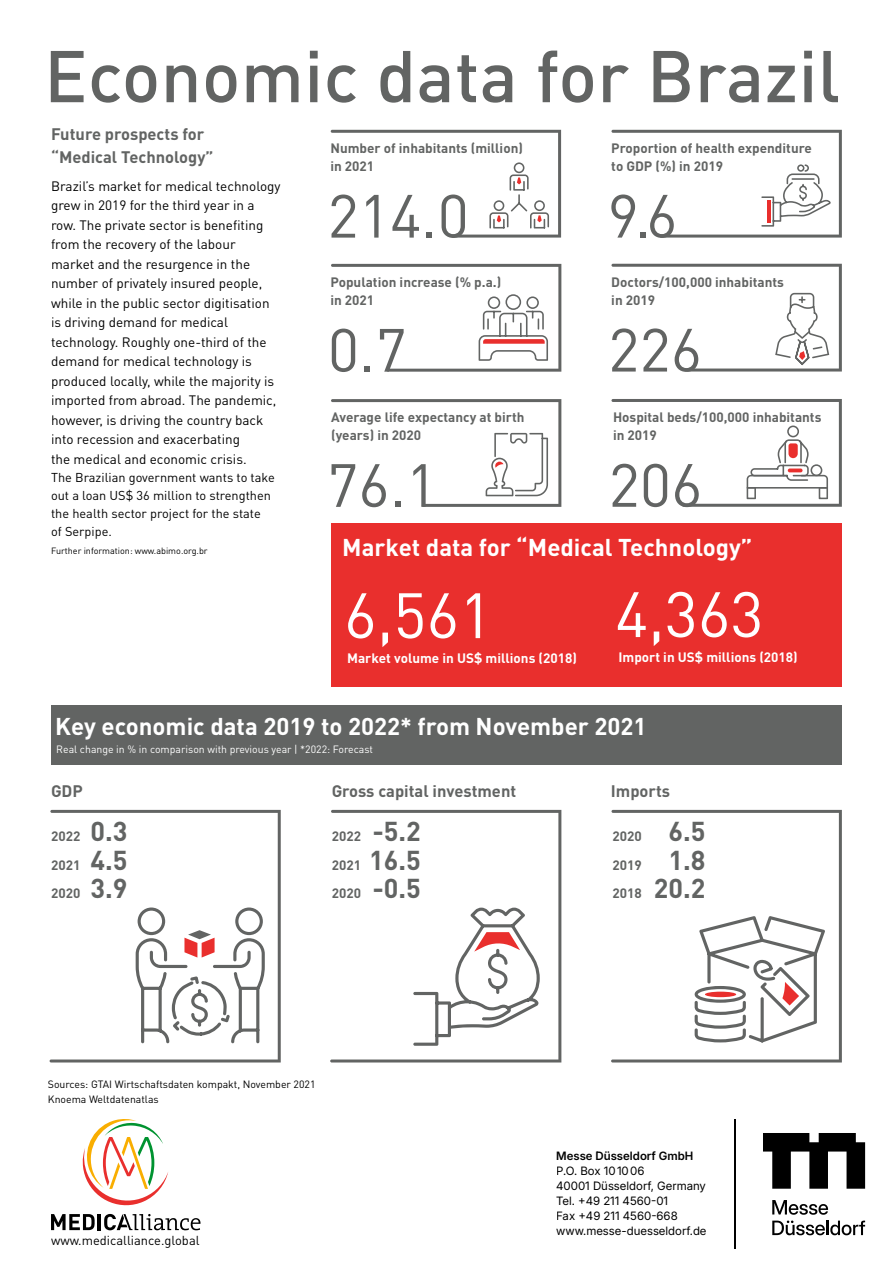
<style>
.page{position:relative;width:893px;height:1263px;background:#fff}
.page>*{position:absolute;margin:0;border:0;box-sizing:border-box;transform-origin:0 0}
.t1{font:500 72px "DIN Pro";letter-spacing:.005em;color:#626463}
.t2{font:63px "DIN Pro";color:#fff}
.t3{font:60px "DIN Pro";color:#626463}
.t4{font:700 24px "DIN Pro";color:#fff}
.t5{font:700 16.5px/22.5px "DIN Pro";color:#626463}
.t6{font:13.5px/19.5px "DIN Pro";color:#000}
.t7{font:700 13.5px/28px "DIN Pro";color:#626463}
.t8{font:700 13.5px "DIN Pro";color:#fff}
.t9{font:12.9px "DIN Pro";color:#000}
.t10{font:12.75px/18px "DIN Pro";color:#000}
.t11{font:11.55px/15px "Inter 18 pt";color:#000}
.t12{font:600 11.55px "Inter 18 pt";color:#000}
.t13{font:10.5px/15px "DIN Pro";color:#000}
.t14{font:10.5px "DIN Pro";color:#fff}
.t15{font:9px "DIN Pro";color:#000}
.s1{font-size:27px}
</style>
<div class="page">
<svg style="left:330px;top:810px;width:231px;height:252px"></svg>
<svg style="left:50px;top:810px;width:231px;height:252px"></svg>
<svg style="left:611px;top:810px;width:231px;height:252px"></svg>
<div style="left:51px;top:705px;width:791px;height:59px;background:#626463"></div>
<svg style="left:611px;top:264px;width:231px;height:107px"></svg>
<svg style="left:695px;top:916px;width:130px;height:127px"></svg>
<div style="left:705px;top:992px;width:31px;height:5px;background:#e92f2d;border-radius:50%"></div>
<svg style="left:611px;top:130px;width:231px;height:108px"></svg>
<hr style="left:767px;top:200px;width:3px;height:23px;background:#e92f2d">
<svg style="left:331px;top:264px;width:230px;height:108px"></svg>
<svg style="left:331px;top:399px;width:230px;height:108px"></svg>
<svg style="left:331px;top:130px;width:230px;height:108px"></svg>
<svg style="left:413px;top:907px;width:127px;height:139px"></svg>
<svg style="left:136px;top:907px;width:129px;height:136px"></svg>
<svg style="left:611px;top:399px;width:231px;height:108px"></svg>
<svg style="left:788px;top:468px;width:14px;height:4px"></svg>
<svg style="left:51px;top:1119px;width:149px;height:111px"></svg>
<div style="left:332px;top:523px;width:510px;height:164px;background:#e92f2d"></div>
<svg style="left:763px;top:1133px;width:102px;height:56px"></svg>
<svg style="left:772px;top:1200px;width:93px;height:35px"></svg>
<hr style="left:735px;top:1119px;width:1px;height:130px;background:#000">
<h1 class="t1" style="left:44px;top:27px;width:798px">Economic data for Brazil</h1>
<p class="t5" style="left:51px;top:122px;width:164px">Future prospects for “Medical Technology”</p>
<p class="t6" style="left:51px;top:175px;width:231px">Brazil’s market for medical technology grew in 2019 for the third year in a row. The private sector is benefiting from the recovery of the labour market and the resurgence in the number of privately insured people, while in the public sector digitisation is driving demand for medical technology. Roughly one-third of the demand for medical technology is produced locally, while the majority is imported from abroad. The pandemic, however, is driving the country back into recession and exacerbating<br>the medical and economic crisis.</p>
<p class="t10" style="left:51px;top:468px;width:225px">The Brazilian government wants to take out a loan US$ 36 million to strengthen the health sector project for the state<br>of Serpipe.</p>
<p class="t15" style="left:51px;top:545px;width:158px">Further information: www.abimo.org.br</p>
<p class="t7" style="left:330px;top:139px;width:194px;line-height:18px">Number of inhabitants (million) in 2021</p>
<h3 class="t3" style="left:327px;top:175px;width:143px">214.0</h3>
<p class="t7" style="left:330px;top:273px;width:172px;line-height:18px">Population increase (% p.a.) in 2021</p>
<h3 class="t3" style="left:328px;top:309px;width:80px">0.7</h3>
<p class="t7" style="left:331px;top:408px;width:195px;line-height:18px">Average life expectancy at birth (years) in 2020</p>
<h3 class="t3" style="left:327px;top:444px;width:112px">76.1</h3>
<p class="t7" style="left:611px;top:139px;width:202px;line-height:18px">Proportion of health expenditure to GDP (%) in 2019</p>
<h3 class="t3" style="left:608px;top:175px;width:71px">9.6</h3>
<p class="t7" style="left:611px;top:273px;width:174px;line-height:18px">Doctors/100,000 inhabitants in 2019</p>
<h3 class="t3" style="left:608px;top:309px;width:95px">226</h3>
<p class="t7" style="left:613px;top:408px;width:210px;line-height:18px">Hospital beds/100,000 inhabitants in 2019</p>
<h3 class="t3" style="left:608px;top:444px;width:95px">206</h3>
<h3 class="t4" style="left:342px;top:531px;width:412px">Market data for “Medical Technology”</h3>
<h2 class="t2" style="left:615px;top:571px;width:150px">4,363</h2>
<p class="t8" style="left:618px;top:648px;width:181px">Import in US$ millions (2018)</p>
<h2 class="t2" style="left:344px;top:572px;width:150px">6,561</h2>
<p class="t8" style="left:347px;top:649px;width:231px">Market volume in US$ millions (2018)</p>
<h3 class="t4" style="left:55px;top:710px;width:593px">Key economic data 2019 to 2022* from November 2021</h3>
<p class="t14" style="left:56px;top:741px;width:318px">Real change in % in comparison with previous year | *2022: Forecast</p>
<p class="t5" style="left:51px;top:779px;width:33px">GDP</p>
<p class="t7" style="left:51px;top:822px;width:78px;text-align:justify">2022 <span class="s1">0.3<br></span>2021 <span class="s1">4.5<br></span>2020 <span class="s1">3.9</span></p>
<p class="t5" style="left:332px;top:779px;width:186px">Gross capital investment</p>
<p class="t7" style="left:332px;top:822px;width:91px;text-align:justify">2022 <span class="s1">-5.2<br></span>2021 <span class="s1">16.5<br></span>2020 <span class="s1">-0.5</span></p>
<p class="t5" style="left:611px;top:779px;width:61px">Imports</p>
<p class="t7" style="left:613px;top:822px;width:95px;text-align:justify">2020 <span class="s1">6.5<br></span>2019 <span class="s1">1.8<br></span>2018 <span class="s1">20.2</span></p>
<p class="t13" style="left:48px;top:1076px;width:269px">Sources: GTAI Wirtschaftsdaten kompakt, November 2021<br>Knoema Weltdatenatlas</p>
<p class="t9" style="left:51px;top:1231px;width:150px">www.medicalliance.global</p>
<p class="t12" style="left:556px;top:1147px;width:139px">Messe Düsseldorf GmbH</p>
<p class="t11" style="left:556px;top:1163px;width:152px">P.O. Box 10 10 06<br>40001 Düsseldorf, Germany<br>Tel. +49 211 4560-01<br>Fax +49 211 4560-668 www.messe-duesseldorf.de</p>
</div>
